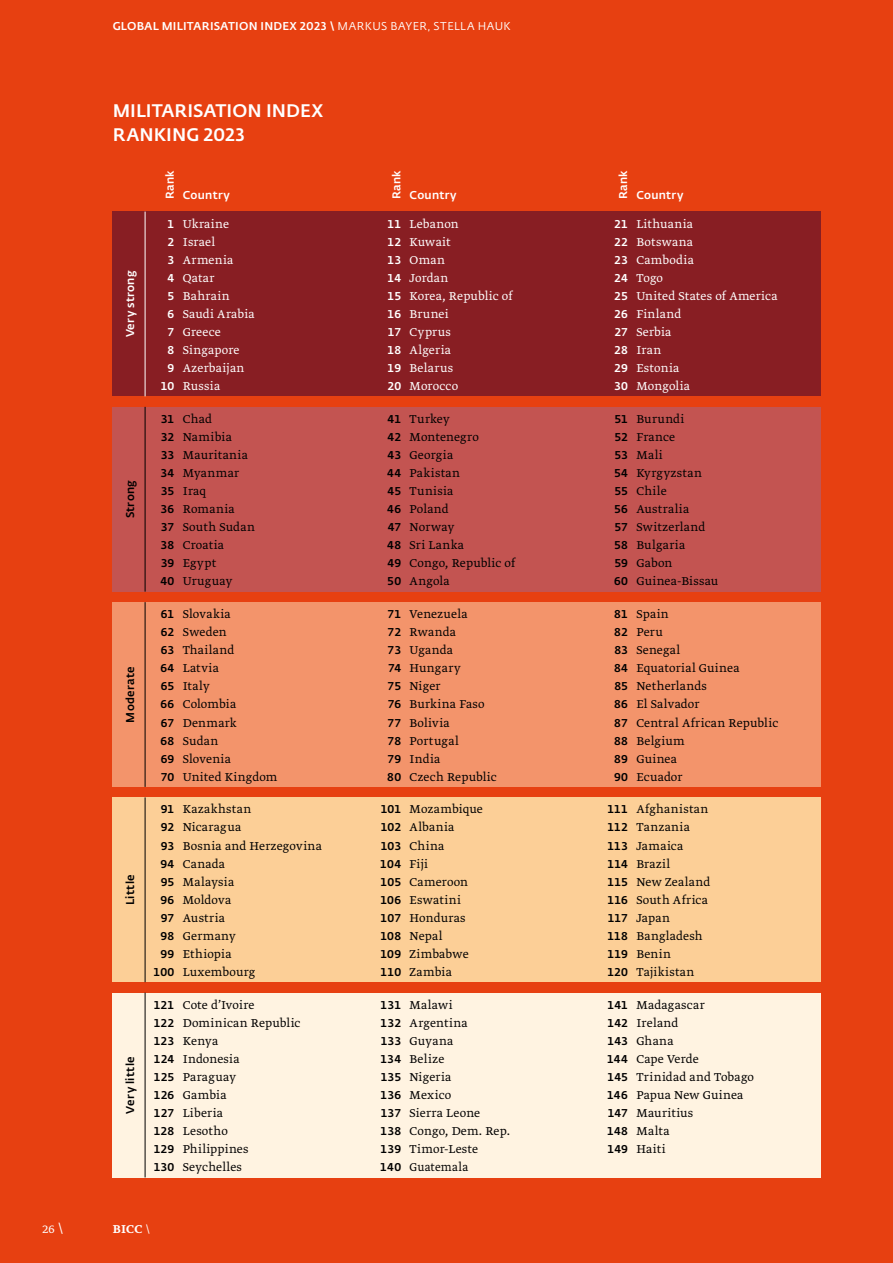
<style>
.page{position:relative;width:893px;height:1263px;background:#e74011}
.page>*{position:absolute;margin:0;border:0;box-sizing:border-box;transform-origin:0 0}
.t1{font:500 18px/24px "Fedra Sans Alt Pro";letter-spacing:.005em;color:#fff}
.t2{font:300 13.5px/18px "Greta Text Pro";letter-spacing:.02em;color:#000}
.t3{font:300 13.5px/18px "Greta Text Pro";letter-spacing:.02em;color:#fff}
.t4{font:500 13.5px "Greta Text Pro";color:#fff}
.t5{font:500 11.25px "Fedra Sans Alt Pro";letter-spacing:.02em;color:#fff}
.t6{font:500 11.25px "Fedra Sans Alt Pro";letter-spacing:.025em;color:#000}
.s1{font-weight:400}
.s2{font-family:"Fedra Sans Alt Pro";font-weight:500;font-size:11.25px}
.s3{font-family:"Fedra Sans Alt Pro";font-weight:400}
.s4{font-family:"Fedra Sans Alt Pro";font-weight:400;font-size:11.25px}
</style>
<div class="page">
<div style="left:113px;top:212px;width:708px;height:184px;background:#881e23"></div>
<div style="left:113px;top:407px;width:708px;height:185px;background:#c35451"></div>
<div style="left:113px;top:602px;width:708px;height:185px;background:#f3946b"></div>
<div style="left:113px;top:797px;width:708px;height:185px;background:#fccf97"></div>
<div style="left:113px;top:993px;width:708px;height:184px;background:#fff3e1"></div>
<hr style="left:145px;top:212px;width:1px;height:184px;background:#fff">
<hr style="left:145px;top:993px;width:1px;height:184px;background:#000">
<hr style="left:145px;top:407px;width:1px;height:185px;background:#000">
<hr style="left:145px;top:602px;width:1px;height:185px;background:#000">
<hr style="left:145px;top:797px;width:1px;height:185px;background:#000">
<p class="t5" style="left:113px;top:17px;width:399px">GLOBAL MILITARISATION INDEX 2023 \ <span class="s1">MARKUS BAYER, STELLA HAUK</span></p>
<h1 class="t1" style="left:113px;top:98px;width:212px">MILITARISATION INDEX<br>RANKING 2023</h1>
<p class="t5" style="left:122px;top:337px;width:68px;rotate:-90deg">Very strong</p>
<p class="t5" style="left:161px;top:199px;width:31px;rotate:-90deg">Rank</p>
<p class="t5" style="left:183px;top:187px;width:48px">Country</p>
<p class="t3" style="left:168px;top:215px;width:63px"><span class="s2">1</span> Ukraine</p>
<p class="t3" style="left:168px;top:233px;width:49px"><span class="s2">2</span> Israel</p>
<p class="t3" style="left:168px;top:251px;width:67px"><span class="s2">3</span> Armenia</p>
<p class="t3" style="left:168px;top:269px;width:48px"><span class="s2">4</span> Qatar</p>
<p class="t3" style="left:168px;top:287px;width:64px"><span class="s2">5</span> Bahrain</p>
<p class="t3" style="left:168px;top:305px;width:89px"><span class="s2">6</span> Saudi Arabia</p>
<p class="t3" style="left:168px;top:323px;width:55px"><span class="s2">7</span> Greece</p>
<p class="t3" style="left:168px;top:342px;width:73px"><span class="s2">8</span> Singapore</p>
<p class="t3" style="left:168px;top:360px;width:78px"><span class="s2">9</span> Azerbaijan</p>
<p class="t3" style="left:161px;top:378px;width:61px"><span class="s2">10</span> Russia</p>
<p class="t5" style="left:388px;top:199px;width:31px;rotate:-90deg">Rank</p>
<p class="t5" style="left:410px;top:187px;width:48px">Country</p>
<p class="t5" style="left:615px;top:199px;width:31px;rotate:-90deg">Rank</p>
<p class="t5" style="left:636px;top:187px;width:48px">Country</p>
<p class="t3" style="left:387px;top:215px;width:127px"><span class="s2">11</span> Lebanon<br><span class="s2">12</span> Kuwait<br><span class="s2">13</span> Oman<br><span class="s2">14</span> Jordan<br><span class="s2">15</span> Korea, Republic of<br><span class="s2">16</span> Brunei<br><span class="s2">17</span> Cyprus<br><span class="s2">18</span> Algeria<br><span class="s2">19</span> Belarus<br><span class="s2">20</span> Morocco</p>
<p class="t3" style="left:614px;top:215px;width:165px"><span class="s2">21</span> Lithuania<br><span class="s2">22</span> Botswana<br><span class="s2">23</span> Cambodia<br><span class="s2">24</span> Togo<br><span class="s2">25</span> United States of America<br><span class="s2">26</span> Finland<br><span class="s2">27</span> Serbia<br><span class="s2">28</span> Iran<br><span class="s2">29</span> Estonia<br><span class="s2">30</span> Mongolia</p>
<p class="t6" style="left:122px;top:518px;width:40px;rotate:-90deg">Strong</p>
<p class="t6" style="left:122px;top:723px;width:58px;rotate:-90deg">Moderate</p>
<p class="t6" style="left:122px;top:905px;width:32px;rotate:-90deg">Little</p>
<p class="t6" style="left:122px;top:1113px;width:58px;rotate:-90deg">Very little</p>
<p class="t2" style="left:160px;top:410px;width:96px"><span class="s2">31</span> Chad<br><span class="s2">32</span> Namibia<br><span class="s2">33</span> Mauritania<br><span class="s2">34</span> Myanmar<br><span class="s2">35</span> Iraq<br><span class="s2">36</span> Romania<br><span class="s2">37</span> South Sudan<br><span class="s2">38</span> Croatia<br><span class="s2">39</span> Egypt<br><span class="s2">40</span> Uruguay</p>
<p class="t2" style="left:387px;top:410px;width:130px"><span class="s2">41</span> Turkey<br><span class="s2">42</span> Montenegro<br><span class="s2">43</span> Georgia<br><span class="s2">44</span> Pakistan<br><span class="s2">45</span> Tunisia<br><span class="s2">46</span> Poland<br><span class="s2">47</span> Norway<br><span class="s2">48</span> Sri Lanka<br><span class="s2">49</span> Congo, Republic of<br><span class="s2">50</span> Angola</p>
<p class="t2" style="left:614px;top:410px;width:106px"><span class="s2">51</span> Burundi<br><span class="s2">52</span> France<br><span class="s2">53</span> Mali<br><span class="s2">54</span> Kyrgyzstan<br><span class="s2">55</span> Chile<br><span class="s2">56</span> Australia<br><span class="s2">57</span> Switzerland<br><span class="s2">58</span> Bulgaria<br><span class="s2">59</span> Gabon<br><span class="s2">60</span> Guinea-Bissau</p>
<p class="t2" style="left:160px;top:606px;width:119px"><span class="s2">61</span> Slovakia<br><span class="s2">62</span> Sweden<br><span class="s2">63</span> Thailand<br><span class="s2">64</span> Latvia<br><span class="s2">65</span> Italy<br><span class="s2">66</span> Colombia<br><span class="s2">67</span> Denmark<br><span class="s2">68</span> Sudan<br><span class="s2">69</span> Slovenia<br><span class="s2">70</span> United Kingdom</p>
<p class="t2" style="left:387px;top:606px;width:111px"><span class="s2">71</span> Venezuela<br><span class="s2">72</span> Rwanda<br><span class="s2">73</span> Uganda<br><span class="s2">74</span> Hungary<br><span class="s2">75</span> Niger<br><span class="s2">76</span> Burkina Faso<br><span class="s2">77</span> Bolivia<br><span class="s2">78</span> Portugal<br><span class="s2">79</span> India<br><span class="s2">80</span> Czech Republic</p>
<p class="t2" style="left:614px;top:606px;width:166px"><span class="s2">81</span> Spain<br><span class="s2">82</span> Peru<br><span class="s2">83</span> Senegal<br><span class="s2">84</span> Equatorial Guinea<br><span class="s2">85</span> Netherlands<br><span class="s2">86</span> El Salvador<br><span class="s2">87</span> Central African Republic<br><span class="s2">88</span> Belgium<br><span class="s2">89</span> Guinea<br><span class="s2">90</span> Ecuador</p>
<p class="t2" style="left:161px;top:801px;width:92px"><span class="s2">91</span> Kazakhstan</p>
<p class="t2" style="left:161px;top:819px;width:82px"><span class="s2">92</span> Nicaragua</p>
<p class="t2" style="left:161px;top:837px;width:163px"><span class="s2">93</span> Bosnia and Herzegovina</p>
<p class="t2" style="left:160px;top:855px;width:66px"><span class="s2">94</span> Canada</p>
<p class="t2" style="left:161px;top:873px;width:75px"><span class="s2">95</span> Malaysia</p>
<p class="t2" style="left:160px;top:891px;width:72px"><span class="s2">96</span> Moldova</p>
<p class="t2" style="left:161px;top:909px;width:66px"><span class="s2">97</span> Austria</p>
<p class="t2" style="left:161px;top:927px;width:77px"><span class="s2">98</span> Germany</p>
<p class="t2" style="left:160px;top:945px;width:73px"><span class="s2">99</span> Ethiopia</p>
<p class="t2" style="left:153px;top:963px;width:104px"><span class="s2">100</span> Luxembourg</p>
<p class="t2" style="left:380px;top:801px;width:104px"><span class="s2">101</span> Mozambique<br><span class="s2">102</span> Albania<br><span class="s2">103</span> China<br><span class="s2">104</span> Fiji<br><span class="s2">105</span> Cameroon<br><span class="s2">106</span> Eswatini<br><span class="s2">107</span> Honduras<br><span class="s2">108</span> Nepal<br><span class="s2">109</span> Zimbabwe<br><span class="s2">110</span> Zambia</p>
<p class="t2" style="left:607px;top:801px;width:104px"><span class="s2">111</span> Afghanistan<br><span class="s2">112</span> Tanzania<br><span class="s2">113</span> Jamaica<br><span class="s2">114</span> Brazil<br><span class="s2">115</span> New Zealand<br><span class="s2">116</span> South Africa<br><span class="s2">117</span> Japan<br><span class="s2">118</span> Bangladesh<br><span class="s2">119</span> Benin<br><span class="s2">120</span> Tajikistan</p>
<p class="t2" style="left:154px;top:996px;width:148px"><span class="s2">121</span> Cote d’Ivoire<br><span class="s2">122</span> Dominican Republic<br><span class="s2">123</span> Kenya<br><span class="s2">124</span> Indonesia<br><span class="s2">125</span> Paraguay<br><span class="s2">126</span> Gambia<br><span class="s2">127</span> Liberia<br><span class="s2">128</span> Lesotho<br><span class="s2">129</span> Philippines<br><span class="s2">130</span> Seychelles</p>
<p class="t2" style="left:380px;top:996px;width:131px"><span class="s2">131</span> Malawi<br><span class="s2">132</span> Argentina<br><span class="s2">133</span> Guyana<br><span class="s2">134</span> Belize<br><span class="s2">135</span> Nigeria<br><span class="s2">136</span> Mexico<br><span class="s2">137</span> Sierra Leone<br><span class="s2">138</span> Congo, Dem. Rep.<br><span class="s2">139</span> Timor-Leste<br><span class="s2">140</span> Guatemala</p>
<p class="t2" style="left:607px;top:996px;width:149px"><span class="s2">141</span> Madagascar<br><span class="s2">142</span> Ireland<br><span class="s2">143</span> Ghana<br><span class="s2">144</span> Cape Verde<br><span class="s2">145</span> Trinidad and Tobago<br><span class="s2">146</span> Papua New Guinea<br><span class="s2">147</span> Mauritius<br><span class="s2">148</span> Malta<br><span class="s2">149</span> Haiti</p>
<p class="t3" style="left:43px;top:1221px;width:23px">26 <span class="s3">\</span></p>
<p class="t4" style="left:113px;top:1220px;width:39px">BICC <span class="s4">\</span></p>
</div>
